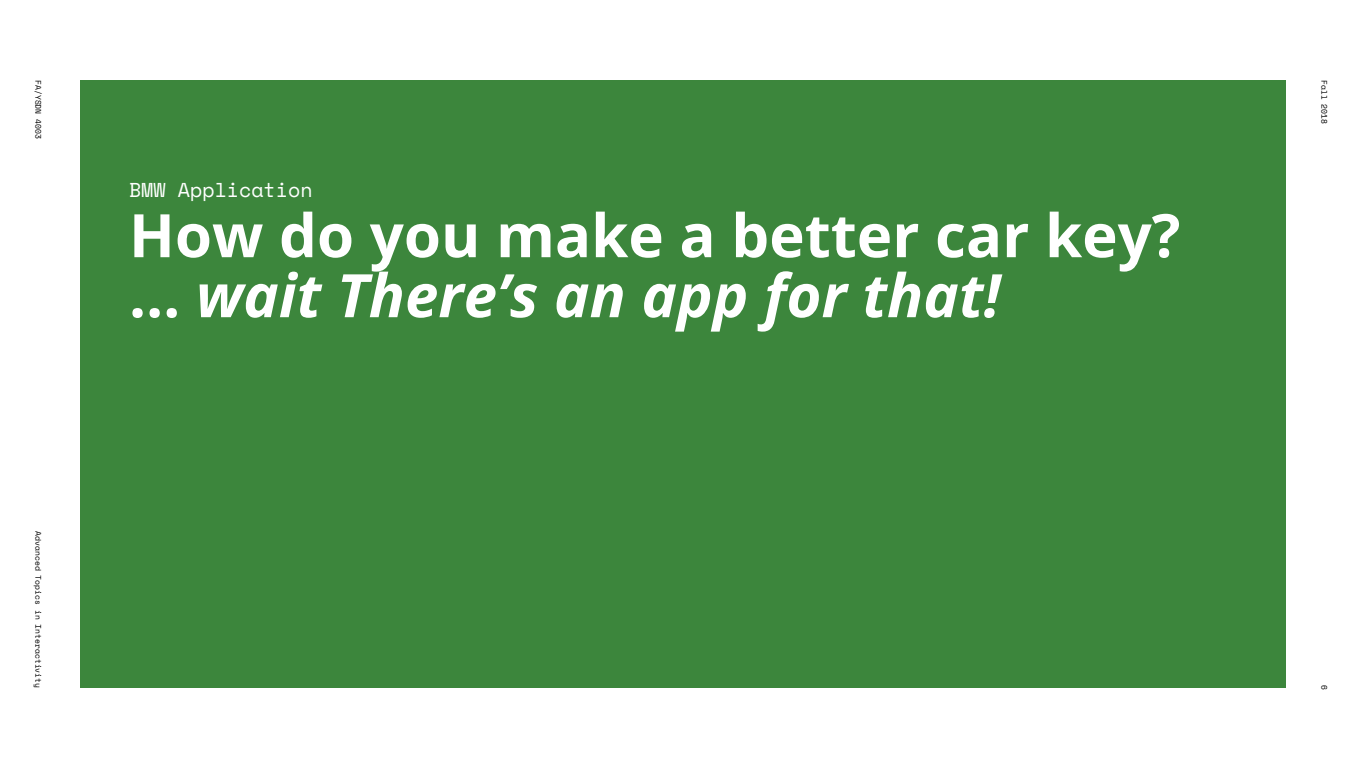
<style>
.page{position:relative;width:1366px;height:768px;background:#fff}
.page>*{position:absolute;margin:0;border:0;box-sizing:border-box;transform-origin:0 0}
.t1{font:700 60px/60px "Open Sans";color:#fff}
.t2{font:20px "Space Mono";color:#fff}
.t3{font:8px "Space Mono";color:#000}
.s1{font-style:italic}
</style>
<div class="page">
<div style="left:80px;top:80px;width:1206px;height:608px;background:#3c863c"></div>
<p class="t3" style="left:44px;top:80px;width:60px;rotate:90deg">FA/YSDN 4003</p>
<p class="t3" style="left:44px;top:531px;width:158px;rotate:90deg">Advanced Topics in Interactivity</p>
<p class="t2" style="left:129px;top:175px;width:185px">BMW Application</p>
<p class="t1" style="left:129px;top:204px;width:1053px">How do you make a better car key? ... <span class="s1">wait There’s an app for that!</span></p>
<p class="t3" style="left:1330px;top:80px;width:46px;rotate:90deg">Fall 2018</p>
<p class="t3" style="left:1330px;top:685px;width:6px;rotate:90deg">6</p>
</div>
